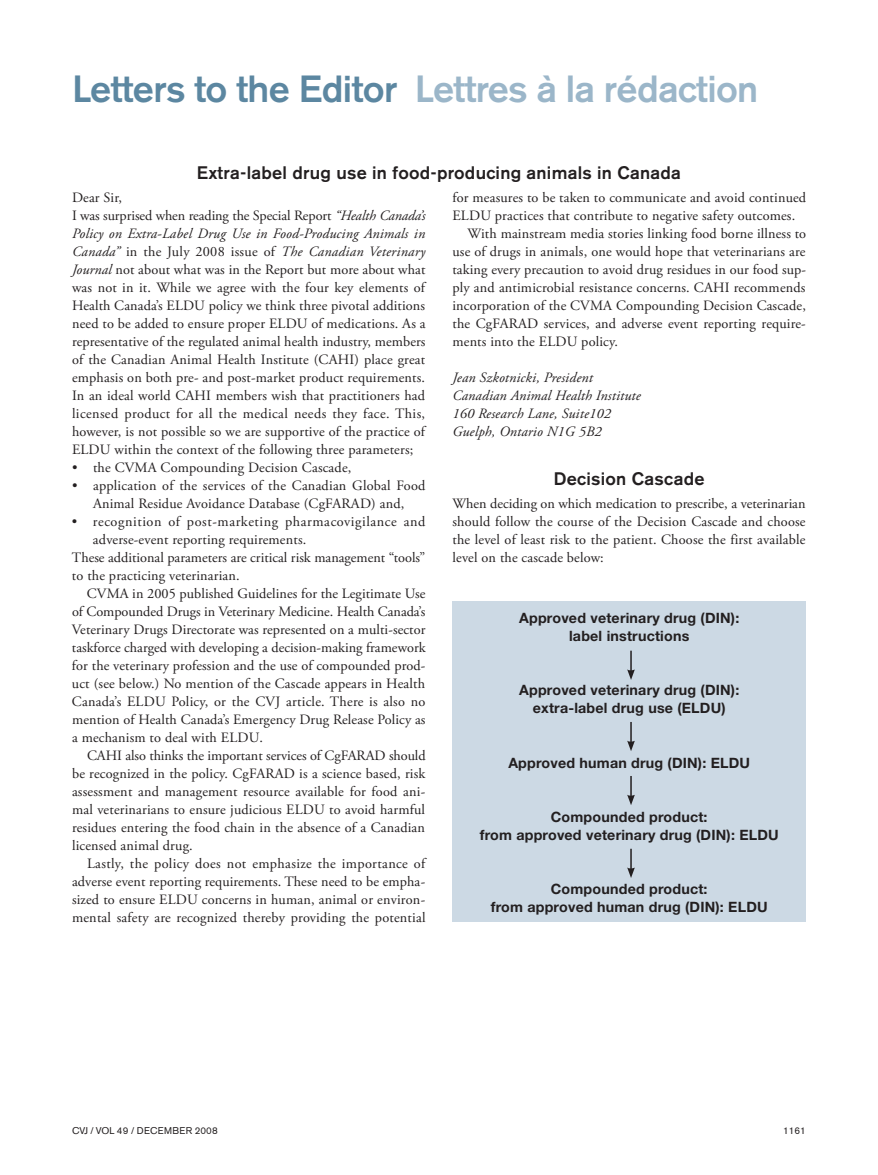
<style>
.page{position:relative;width:878px;height:1175px;background:#fff}
.page>*{position:absolute;margin:0;border:0;box-sizing:border-box;transform-origin:0 0}
.t1{font:500 37.5px "Akzidenz Grotesk BE";letter-spacing:-.015em;color:#9bb6c9}
.t2{font:500 18px "Akzidenz Grotesk BE";letter-spacing:.015em;color:#231f20}
.t3{font:14.25px/18px "Adobe Garamond Pro";letter-spacing:.01em;color:#231f20}
.t4{font:700 14.25px/18px "Helvetica Neue";letter-spacing:.015em;color:#231f20;text-align:center}
.t5{font:italic 14.25px/18px "Adobe Garamond Pro";letter-spacing:.01em;color:#231f20}
.t6{font:14.25px "Adobe Garamond Pro";letter-spacing:.04em;color:#231f20}
.t7{font:9.75px "Akzidenz Grotesk BE";letter-spacing:.02em;color:#231f20}
.s1{color:#5c87a1}
.s2{font-style:italic}
</style>
<div class="page">
<div style="left:452px;top:602px;width:354px;height:320px;background:#ccd9e4"></div>
<svg style="left:627px;top:650px;width:8px;height:30px"></svg>
<svg style="left:627px;top:722px;width:8px;height:29px"></svg>
<svg style="left:627px;top:776px;width:8px;height:29px"></svg>
<svg style="left:627px;top:848px;width:8px;height:30px"></svg>
<h1 class="t1" style="left:72px;top:66px;width:687px"><span class="s1">Letters to the Editor</span> Lettres à la rédaction</h1>
<p class="t2" style="left:197px;top:162px;width:485px">Extra-label drug use in food-producing animals in Canada</p>
<p class="t3" style="left:72px;top:189px;width:355px">Dear Sir,<br>I was surprised when reading the Special Report <span class="s2">“Health Canada’s Policy on Extra-Label Drug Use in Food-Producing Animals in Canada”</span> in the July 2008 issue of <span class="s2">The Canadian Veterinary Journal</span> not about what was in the Report but more about what was not in it. While we agree with the four key elements of Health Canada’s ELDU policy we think three pivotal additions need to be added to ensure proper ELDU of medications. As a representative of the regulated animal health industry, members of the Canadian Animal Health Institute (CAHI) place great emphasis on both pre- and post-market product requirements.<br>In an ideal world CAHI members wish that practitioners had licensed product for all the medical needs they face. This, however, is not possible so we are supportive of the practice of ELDU within the context of the following three parameters;</p>
<p class="t3" style="left:72px;top:459px;width:281px">• the CVMA Compounding Decision Cascade,</p>
<p class="t3" style="left:72px;top:477px;width:355px;text-align:center">• application of the services of the Canadian Global Food<br>Animal Residue Avoidance Database (CgFARAD) and,</p>
<p class="t6" style="left:72px;top:512px;width:355px">• recognition of post-marketing pharmacovigilance and</p>
<p class="t3" style="left:93px;top:531px;width:215px">adverse-event reporting requirements.</p>
<p class="t3" style="left:72px;top:549px;width:355px">These additional parameters are critical risk management “tools”</p>
<p class="t3" style="left:72px;top:567px;width:169px">to the practicing veterinarian.</p>
<p class="t3" style="left:87px;top:585px;width:340px">CVMA in 2005 published Guidelines for the Legitimate Use</p>
<p class="t3" style="left:72px;top:603px;width:355px">of Compounded Drugs in Veterinary Medicine. Health Canada’s</p>
<p class="t3" style="left:72px;top:621px;width:355px">Veterinary Drugs Directorate was represented on a multi-sector</p>
<p class="t3" style="left:72px;top:639px;width:355px">taskforce charged with developing a decision-making framework</p>
<p class="t3" style="left:72px;top:657px;width:355px">for the veterinary profession and the use of compounded prod-</p>
<p class="t3" style="left:72px;top:675px;width:354px">uct (see below.) No mention of the Cascade appears in Health</p>
<p class="t3" style="left:72px;top:693px;width:355px">Canada’s ELDU Policy, or the CVJ article. There is also no</p>
<p class="t3" style="left:72px;top:711px;width:355px">mention of Health Canada’s Emergency Drug Release Policy as</p>
<p class="t3" style="left:72px;top:729px;width:192px">a mechanism to deal with ELDU.</p>
<p class="t3" style="left:87px;top:747px;width:340px">CAHI also thinks the important services of CgFARAD should</p>
<p class="t3" style="left:72px;top:764px;width:355px">be recognized in the policy. CgFARAD is a science based, risk</p>
<p class="t3" style="left:72px;top:782px;width:355px">assessment and management resource available for food ani-</p>
<p class="t3" style="left:72px;top:800px;width:354px">mal veterinarians to ensure judicious ELDU to avoid harmful</p>
<p class="t3" style="left:72px;top:818px;width:354px">residues entering the food chain in the absence of a Canadian</p>
<p class="t3" style="left:72px;top:836px;width:122px">licensed animal drug.</p>
<p class="t3" style="left:87px;top:854px;width:340px">Lastly, the policy does not emphasize the importance of</p>
<p class="t3" style="left:72px;top:872px;width:355px">adverse event reporting requirements. These need to be empha-</p>
<p class="t3" style="left:72px;top:890px;width:355px">sized to ensure ELDU concerns in human, animal or environ-</p>
<p class="t3" style="left:72px;top:908px;width:355px">mental safety are recognized thereby providing the potential</p>
<p class="t3" style="left:452px;top:188px;width:355px">for measures to be taken to communicate and avoid continued</p>
<p class="t3" style="left:452px;top:206px;width:344px">ELDU practices that contribute to negative safety outcomes.</p>
<p class="t3" style="left:467px;top:224px;width:340px">With mainstream media stories linking food borne illness to</p>
<p class="t3" style="left:452px;top:242px;width:354px">use of drugs in animals, one would hope that veterinarians are</p>
<p class="t3" style="left:452px;top:260px;width:355px">taking every precaution to avoid drug residues in our food sup-</p>
<p class="t3" style="left:452px;top:278px;width:354px">ply and antimicrobial resistance concerns. CAHI recommends</p>
<p class="t3" style="left:452px;top:296px;width:355px">incorporation of the CVMA Compounding Decision Cascade,</p>
<p class="t3" style="left:452px;top:314px;width:355px">the CgFARAD services, and adverse event reporting require-</p>
<p class="t3" style="left:452px;top:332px;width:167px">ments into the ELDU policy.</p>
<p class="t5" style="left:452px;top:368px;width:190px">Jean Szkotnicki, President<br>Canadian Animal Health Institute<br>160 Research Lane, Suite102<br>Guelph, Ontario N1G 5B2</p>
<p class="t2" style="left:554px;top:468px;width:152px">Decision Cascade</p>
<p class="t3" style="left:452px;top:495px;width:354px;text-align:justify">When deciding on which medication to prescribe, a veterinarian should follow the course of the Decision Cascade and choose the level of least risk to the patient. Choose the first available level on the cascade below:</p>
<p class="t4" style="left:519px;top:609px;width:222px">Approved veterinary drug (DIN): label instructions</p>
<p class="t4" style="left:519px;top:681px;width:222px">Approved veterinary drug (DIN): extra-label drug use (ELDU)</p>
<p class="t4" style="left:508px;top:753px;width:243px">Approved human drug (DIN): ELDU</p>
<p class="t4" style="left:479px;top:807px;width:300px">Compounded product:<br>from approved veterinary drug (DIN): ELDU</p>
<p class="t4" style="left:491px;top:879px;width:278px">Compounded product:<br>from approved human drug (DIN): ELDU</p>
<p class="t7" style="left:72px;top:1125px;width:147px">CVJ / VOL 49 / DECEMBER 2008</p>
<p class="t7" style="left:783px;top:1125px;width:24px">1161</p>
</div>
